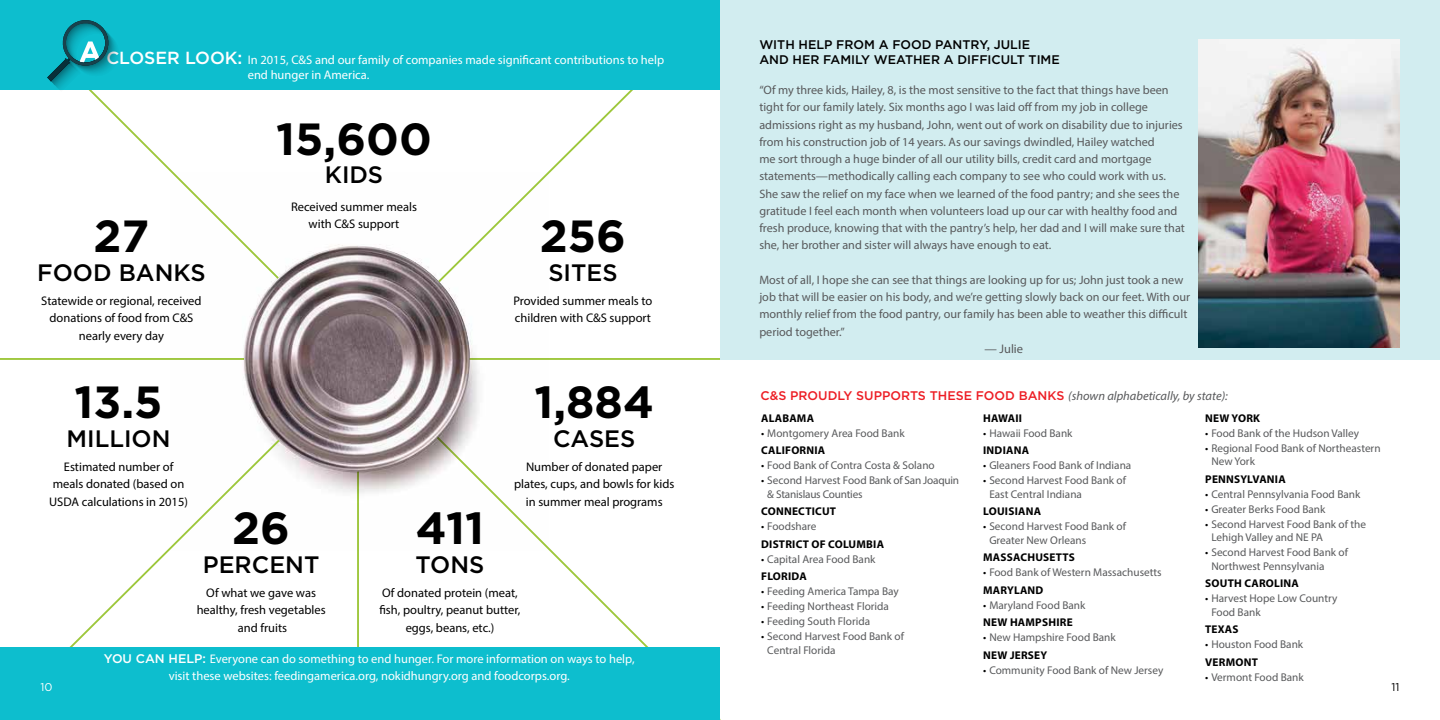
<style>
.page{position:relative;width:1440px;height:720px;background:#fff}
.page>*{position:absolute;margin:0;border:0;box-sizing:border-box;transform-origin:0 0}
.t1{font:700 45px "Gotham";color:#000}
.t2{font:500 23.75px "Gotham";color:#000}
.t3{font:12.5px/17.5px "Myriad Pro";color:#000;text-align:center}
.t4{font:12.5px/17.5px "Myriad Pro";color:#fff;text-align:center}
.t5{font:500 12.5px "Gotham";color:#ed1d24}
.t6{font:500 12.5px/15px "Gotham";color:#000}
.t7{font:12.5px "Myriad Pro";color:#58595b}
.t8{font:12.25px/17.2px "Myriad Pro";color:#58595b}
.t9{font:11.25px/17.5px "Myriad Pro";color:#58595b}
.t10{font:700 11.25px/17.5px "Myriad Pro";letter-spacing:.02em;color:#000}
.t11{font:11.25px/13.5px "Myriad Pro";letter-spacing:-.02em;color:#58595b}
.t12{font:11.25px "Gotham";color:#fff}
.t13{font:11.25px "Gotham";color:#000}
.s1{font-family:"Gotham";font-weight:500;font-size:17.5px}
.s2{font-family:"Gotham";font-weight:500}
.s3{font-family:"Myriad Pro";font-weight:400;font-style:italic;color:#58595b}
.s4{color:#000}
.s5{font-weight:700;color:#000}
.s6{font-weight:400}
.s7{font-weight:400;color:#58595b}
</style>
<div class="page">
<svg style="left:0;top:90px;width:721px;height:630px"></svg>
<img style="left:244px;top:246px;width:226px;height:226px;border-radius:113px">
<div style="left:0;top:648px;width:720px;height:72px;background:#0dbece"></div>
<div style="left:0;top:0;width:720px;height:90px;background:#0dbece"></div>
<svg style="left:47px;top:20px;width:74px;height:73px"></svg>
<div style="left:686px;top:336px;width:34px;height:18px;background:#fff"></div>
<div style="left:720px;top:0;width:720px;height:360px;background:#d2edf0"></div>
<img style="left:1198px;top:39px;width:201px;height:308px">
<p class="t4" style="left:248px;top:53px;width:418px;line-height:15px;text-align:left;text-indent:-141px"><span class="s1">CLOSER LOOK:</span> In 2015, C&amp;S and our family of companies made significant contributions to help end hunger in America.</p>
<h1 class="t1" style="left:94px;top:207px;width:57px">27</h1>
<h2 class="t2" style="left:37px;top:257px;width:170px">FOOD BANKS</h2>
<p class="t3" style="left:41px;top:292px;width:162px">Statewide or regional, received donations of food from C&amp;S nearly every day</p>
<h1 class="t1" style="left:75px;top:373px;width:90px">13.5</h1>
<h2 class="t2" style="left:67px;top:423px;width:106px">MILLION</h2>
<p class="t3" style="left:49px;top:458px;width:140px">Estimated number of meals donated (based on<br>USDA calculations in 2015)</p>
<h1 class="t1" style="left:276px;top:109px;width:157px">15,600</h1>
<h2 class="t2" style="left:325px;top:159px;width:60px">KIDS</h2>
<p class="t3" style="left:291px;top:198px;width:127px">Received summer meals with C&amp;S support</p>
<h1 class="t1" style="left:540px;top:207px;width:88px">256</h1>
<h2 class="t2" style="left:548px;top:257px;width:71px">SITES</h2>
<p class="t3" style="left:513px;top:292px;width:141px;text-align:left">Provided summer meals to children with C&amp;S support</p>
<h1 class="t1" style="left:534px;top:373px;width:121px">1,884</h1>
<h2 class="t2" style="left:553px;top:423px;width:84px">CASES</h2>
<p class="t3" style="left:514px;top:458px;width:162px">Number of donated paper plates, cups, and bowls for kids in summer meal programs</p>
<p class="t12" style="left:41px;top:680px;width:14px">10</p>
<h1 class="t1" style="left:232px;top:498px;width:59px">26</h1>
<h2 class="t2" style="left:203px;top:549px;width:118px">PERCENT</h2>
<p class="t3" style="left:197px;top:583px;width:130px">Of what we gave was healthy, fresh vegetables and fruits</p>
<h1 class="t1" style="left:416px;top:498px;width:70px">411</h1>
<h2 class="t2" style="left:416px;top:549px;width:70px">TONS</h2>
<p class="t3" style="left:379px;top:583px;width:143px">Of donated protein (meat, fish, poultry, peanut butter, eggs, beans, etc.)</p>
<p class="t4" style="left:104px;top:650px;width:532px"><span class="s2">YOU CAN HELP:</span> Everyone can do something to end hunger. For more information on ways to help, visit these websites: feedingamerica.org, nokidhungry.org and foodcorps.org.</p>
<p class="t6" style="left:759px;top:37px;width:302px">WITH HELP FROM A FOOD PANTRY, JULIE<br>AND HER FAMILY WEATHER A DIFFICULT TIME</p>
<p class="t8" style="left:759px;top:81px;width:427px">“Of my three kids, Hailey, 8, is the most sensitive to the fact that things have been tight for our family lately. Six months ago I was laid off from my job in college admissions right as my husband, John, went out of work on disability due to injuries from his construction job of 14 years. As our savings dwindled, Hailey watched<br>me sort through a huge binder of all our utility bills, credit card and mortgage statements—methodically calling each company to see who could work with us.<br>She saw the relief on my face when we learned of the food pantry; and she sees the gratitude I feel each month when volunteers load up our car with healthy food and fresh produce, knowing that with the pantry’s help, her dad and I will make sure that she, her brother and sister will always have enough to eat.</p>
<p class="t8" style="left:759px;top:271px;width:432px">Most of all, I hope she can see that things are looking up for us; John just took a new job that will be easier on his body, and we’re getting slowly back on our feet. With our monthly relief from the food pantry, our family has been able to weather this difficult period together.”</p>
<p class="t7" style="left:984px;top:341px;width:40px">— Julie</p>
<p class="t5" style="left:761px;top:387px;width:469px">C&amp;S PROUDLY SUPPORTS THESE FOOD BANKS <span class="s3">(shown alphabetically, by state):</span></p>
<p class="t10" style="left:761px;top:409px;width:54px">ALABAMA</p>
<p class="t9" style="left:761px;top:424px;width:145px"><span class="s4">•</span> Montgomery Area Food Bank<br><span class="s5">CALIFORNIA</span></p>
<p class="t9" style="left:761px;top:457px;width:175px"><span class="s4">•</span> Food Bank of Contra Costa &amp; Solano</p>
<p class="t11" style="left:767px;top:474px;width:193px;text-indent:-6px"><span class="s4">•</span> Second Harvest Food Bank of San Joaquin &amp; Stanislaus Counties</p>
<p class="t10" style="left:761px;top:502px;width:76px">CONNECTICUT</p>
<p class="t10" style="left:761px;top:517px;width:125px"><span class="s6">•</span> <span class="s7">Foodshare<br></span>DISTRICT OF COLUMBIA</p>
<p class="t9" style="left:761px;top:550px;width:116px"><span class="s4">•</span> Capital Area Food Bank<br><span class="s5">FLORIDA</span></p>
<p class="t9" style="left:761px;top:583px;width:139px"><span class="s4">•</span> Feeding America Tampa Bay</p>
<p class="t9" style="left:761px;top:598px;width:129px"><span class="s4">•</span> Feeding Northeast Florida</p>
<p class="t9" style="left:761px;top:613px;width:111px"><span class="s4">•</span> Feeding South Florida</p>
<p class="t9" style="left:767px;top:630px;width:138px;line-height:13.5px;text-indent:-6px"><span class="s4">•</span> Second Harvest Food Bank of<br>Central Florida</p>
<p class="t10" style="left:983px;top:409px;width:40px">HAWAII</p>
<p class="t9" style="left:983px;top:424px;width:91px"><span class="s4">•</span> Hawaii Food Bank<br><span class="s5">INDIANA</span></p>
<p class="t9" style="left:983px;top:457px;width:150px"><span class="s4">•</span> Gleaners Food Bank of Indiana</p>
<p class="t9" style="left:989px;top:474px;width:138px;line-height:13.5px;text-indent:-6px"><span class="s4">•</span> Second Harvest Food Bank of<br>East Central Indiana</p>
<p class="t10" style="left:983px;top:502px;width:59px">LOUISIANA</p>
<p class="t9" style="left:989px;top:520px;width:138px;line-height:13.5px;text-indent:-6px"><span class="s4">•</span> Second Harvest Food Bank of<br>Greater New Orleans</p>
<p class="t10" style="left:983px;top:548px;width:93px">MASSACHUSETTS</p>
<p class="t9" style="left:983px;top:564px;width:180px"><span class="s4">•</span> Food Bank of Western Massachusetts<br><span class="s5">MARYLAND</span></p>
<p class="t9" style="left:983px;top:596px;width:104px"><span class="s4">•</span> Maryland Food Bank<br><span class="s5">NEW HAMPSHIRE</span></p>
<p class="t9" style="left:983px;top:629px;width:134px"><span class="s4">•</span> New Hampshire Food Bank<br><span class="s5">NEW JERSEY</span></p>
<p class="t9" style="left:983px;top:661px;width:182px"><span class="s4">•</span> Community Food Bank of New Jersey</p>
<p class="t10" style="left:1205px;top:409px;width:56px">NEW YORK</p>
<p class="t9" style="left:1205px;top:424px;width:156px"><span class="s4">•</span> Food Bank of the Hudson Valley</p>
<p class="t9" style="left:1211px;top:441px;width:171px;line-height:13.5px;text-indent:-6px"><span class="s4">•</span> Regional Food Bank of Northeastern<br>New York</p>
<p class="t10" style="left:1205px;top:470px;width:82px">PENNSYLVANIA</p>
<p class="t9" style="left:1205px;top:485px;width:157px"><span class="s4">•</span> Central Pennsylvania Food Bank</p>
<p class="t9" style="left:1205px;top:500px;width:122px"><span class="s4">•</span> Greater Berks Food Bank</p>
<p class="t9" style="left:1211px;top:517px;width:156px;line-height:13.5px;text-indent:-6px"><span class="s4">•</span> Second Harvest Food Bank of the<br>Lehigh Valley and NE PA</p>
<p class="t9" style="left:1211px;top:546px;width:138px;line-height:13.5px;text-indent:-6px"><span class="s4">•</span> Second Harvest Food Bank of<br>Northwest Pennsylvania</p>
<p class="t10" style="left:1205px;top:574px;width:95px">SOUTH CAROLINA</p>
<p class="t9" style="left:1211px;top:592px;width:128px;line-height:13.5px;text-indent:-6px"><span class="s4">•</span> Harvest Hope Low Country<br>Food Bank</p>
<p class="t10" style="left:1205px;top:620px;width:35px">TEXAS</p>
<p class="t9" style="left:1205px;top:636px;width:100px"><span class="s4">•</span> Houston Food Bank<br><span class="s5">VERMONT</span></p>
<p class="t9" style="left:1205px;top:668px;width:100px"><span class="s4">•</span> Vermont Food Bank</p>
<p class="t13" style="left:1391px;top:680px;width:10px">11</p>
</div>
